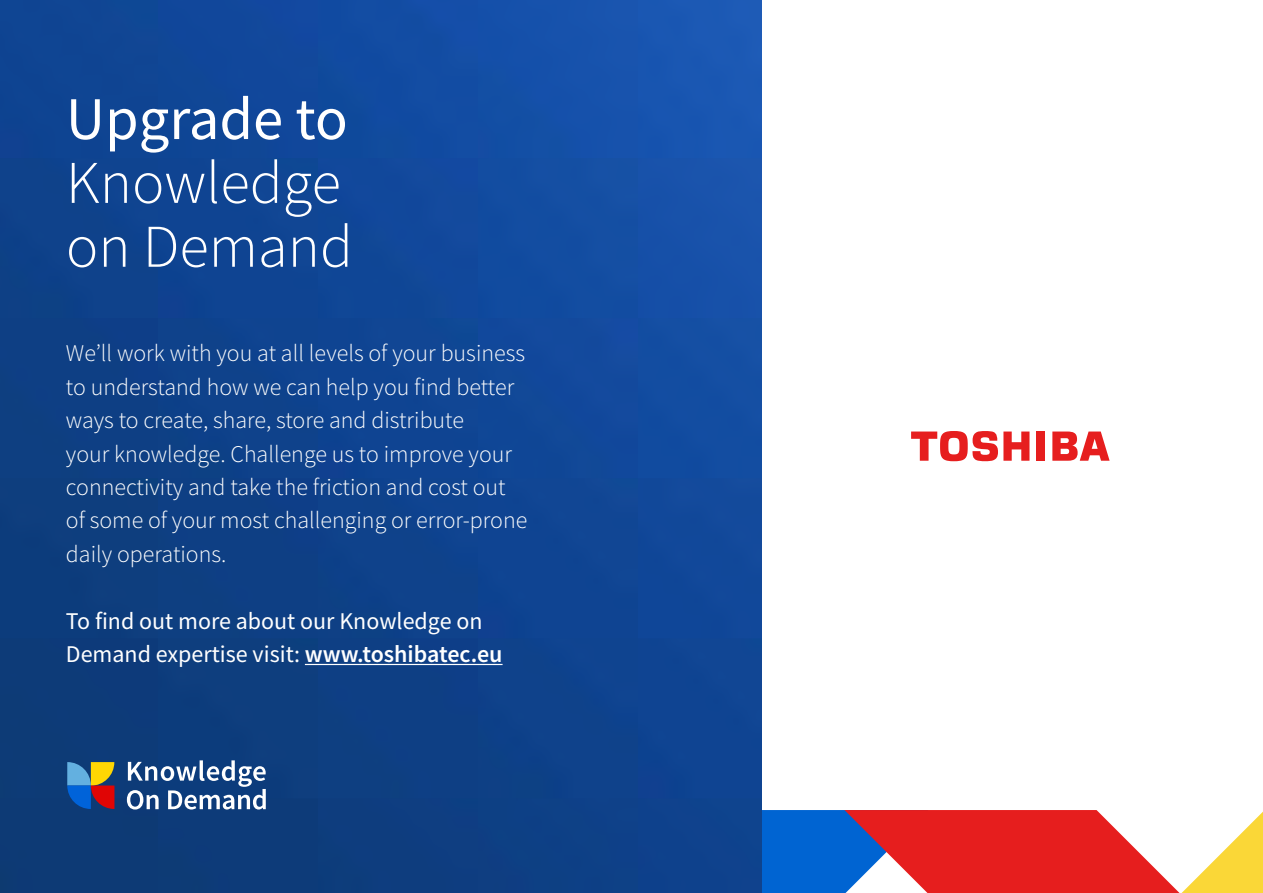
<style>
.page{position:relative;width:1263px;height:893px;background:#fff}
.page>*{position:absolute;margin:0;border:0;box-sizing:border-box;transform-origin:0 0}
.t1{font:300 60.6px/63.9px "Toshiba Sans";color:#fff}
.t2{font:60.6px "Toshiba Sans";color:#fff}
.t3{font:300 24px/33.5px "Toshiba Sans";color:#fff}
.t4{font:24px/33.5px "Toshiba Sans";color:#fff}
.t5{font:300 13.5px "Toshiba Sans";color:#fff}
.s1{font-weight:500}
</style>
<div class="page">
<svg style="left:761px;top:810px;width:502px;height:83px"></svg>
<img style="left:0;top:0;width:761px;height:893px">
<hr style="left:305px;top:664px;width:198px;height:1px;background:#fff">
<div style="left:1037px;top:431px;width:8px;height:30px;background:#e61e1e"></div>
<svg style="left:1052px;top:431px;width:57px;height:30px"></svg>
<svg style="left:911px;top:431px;width:118px;height:31px"></svg>
<svg style="left:67px;top:762px;width:47px;height:47px;background:#726d71"></svg>
<svg style="left:127px;top:760px;width:139px;height:49px"></svg>
<h1 class="t2" style="left:66px;top:80px;width:283px">Upgrade to</h1>
<h1 class="t1" style="left:66px;top:151px;width:289px">Knowledge on Demand</h1>
<p class="t3" style="left:66px;top:337px;width:463px">We’ll work with you at all levels of your business to understand how we can help you find better ways to create, share, store and distribute<br>your knowledge. Challenge us to improve your connectivity and take the friction and cost out of some of your most challenging or error-prone daily operations.</p>
<p class="t5" style="left:264px;top:447px;width:239px">Stream knowledge. Transform expectations.</p>
<p class="t4" style="left:66px;top:604px;width:438px">To find out more about our Knowledge on<br>Demand expertise visit: <span class="s1">www.toshibatec.eu</span></p>
</div>
